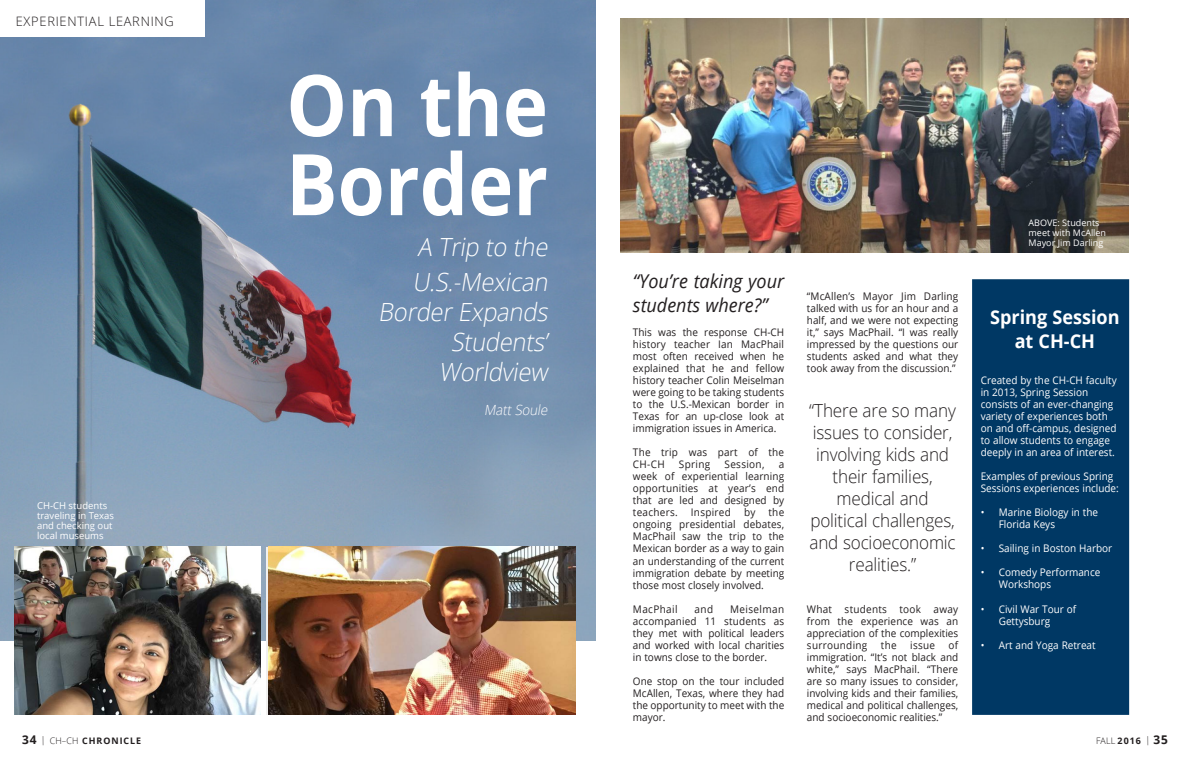
<style>
.page{position:relative;width:1191px;height:766px;background:#fff}
.page>*{position:absolute;margin:0;border:0;box-sizing:border-box;transform-origin:0 0}
.t1{font:700 85px/79px "Open Sans";color:#fff;scale:.9 1}
.t2{font:italic 300 25px/30px "Open Sans";color:#fff;text-align:right;scale:.95 1}
.Main_Text{font:italic 19px/24px "Open Sans";color:#231f20;scale:.95 1}
.t3{font:700 19px "Open Sans";color:#fff;scale:.95 1}
.t4{font:300 18px/22px "Open Sans";letter-spacing:-.01em;color:#231f20;text-align:center;scale:.95 1}
.t5{font:italic 300 14px "Open Sans";color:#fff;scale:.95 1}
.t6{font:300 13px "Open Sans";letter-spacing:.05em;color:#231f20}
.Main_Text_-_second_p{font:10.5px/12px "Open Sans";color:#231f20;text-align:justify;scale:.95 1}
.t7{font:10.5px/12px "Open Sans";color:#fff;scale:.95 1}
.Main_Text_-_second_p-2{font:10.5px/12px "Open Sans";letter-spacing:.02em;color:#231f20;scale:.95 1}
.Main_Text_-_second_p-3{font:10.5px "Open Sans";letter-spacing:.03em;color:#231f20;scale:.95 1}
.Main_Text_-_second_p-4{font:10.5px "Open Sans";letter-spacing:.04em;color:#231f20;scale:.95 1}
.Photo_caption{font:9.5px/10px "Open Sans";color:#fff}
.Photo_caption-2{font:9px/10px "Open Sans";color:#fff}
.t8{font:700 9px "Open Sans";color:#231f20}
.t9{font:300 9px "Open Sans";color:#231f20}
.s1{font-size:12px}
.s2{font-weight:300}
.s3{font-weight:700}
.s4{font-weight:700;font-size:12px}
</style>
<div class="page">
<img style="left:620px;top:19px;width:508px;height:233px">
<div style="left:972px;top:279px;width:157px;height:435px;background:#003864;border:2px solid #003864"></div>
<img style="left:0;top:0;width:595px;height:640px">
<img style="left:268px;top:547px;width:307px;height:167px">
<img style="left:14px;top:547px;width:247px;height:167px">
<div style="left:0;top:0;width:204px;height:36px;background:#fff"></div>
<p class="t6" style="left:16px;top:12px;width:160px">EXPERIENTIAL LEARNING</p>
<p class="Photo_caption" style="left:37px;top:500px;width:78px">CH-CH students traveling in Texas and checking out local museums</p>
<p class="t1" style="left:286px;top:64px;width:292px">On the<br>Border</p>
<p class="t2" style="left:417px;top:231px;width:144px">A Trip to the</p>
<p class="t2" style="left:378px;top:266px;width:185px">U.S.-Mexican<br>BorderExpands<br>Students’<br>Worldview</p>
<p class="t5" style="left:484px;top:400px;width:71px">MattSoule</p>
<p class="Main_Text" style="left:633px;top:269px;width:161px">“You’re taking your students where?”</p>
<p class="Main_Text_-_second_p" style="left:633px;top:326px;width:161px">This was the response CH-CH history teacher Ian MacPhail most often received when he explained that he and fellow history teacher Colin Meiselman were going to be taking students to the U.S.-Mexican border in Texas for an up-close look at immigration issues in America.</p>
<p class="Main_Text_-_second_p-2" style="left:633px;top:446px;width:161px">The trip was part of the<br>CH-CH</p>
<p class="Main_Text_-_second_p" style="left:679px;top:458px;width:34px">Spring</p>
<p class="Main_Text_-_second_p-3" style="left:724px;top:457px;width:43px">Session,</p>
<p class="Main_Text_-_second_p" style="left:633px;top:458px;width:161px;text-indent:146px">a week of experiential learning opportunities at year’s end that are led and designed by teachers. Inspired by the ongoing presidential debates, MacPhail saw the trip to the Mexican border as a way to gain an understanding of the current immigration debate by meeting those most closely involved.</p>
<p class="Main_Text_-_second_p-4" style="left:633px;top:601px;width:49px">MacPhail</p>
<p class="Main_Text_-_second_p" style="left:694px;top:602px;width:21px">and</p>
<p class="Main_Text_-_second_p" style="left:633px;top:602px;width:161px;text-indent:97px">Meiselman accompanied 11 students as they met with political leaders and worked with local charities in towns close to the border.</p>
<p class="Main_Text_-_second_p" style="left:633px;top:674px;width:161px">One stop on the tour included McAllen, Texas, where they had the opportunity to meet with the mayor.</p>
<p class="Main_Text_-_second_p" style="left:807px;top:290px;width:161px">“McAllen’s Mayor Jim Darling talked with us for an hour and a half, and we were not expecting it,” says MacPhail. “I was really impressed by the questions our students asked and what they took away from the discussion.”</p>
<p class="t4" style="left:809px;top:399px;width:156px">“There are so many issues to consider, involving kids and their families, medical and political challenges, and socioeconomic realities.”</p>
<p class="Main_Text_-_second_p" style="left:807px;top:602px;width:161px">What students took away from the experience was an appreciation of the complexities surrounding</p>
<p class="Main_Text_-_second_p" style="left:807px;top:638px;width:161px;text-indent:142px">of immigration. “It’s not black and white,” says MacPhail. “There are so many issues to consider, involving kids and their families, medical and political challenges, and socioeconomic realities.”</p>
<p class="Main_Text_-_second_p" style="left:881px;top:638px;width:18px">the</p>
<p class="Main_Text_-_second_p" style="left:910px;top:638px;width:28px">issue</p>
<p class="Photo_caption-2" style="left:1028px;top:218px;width:79px">ABOVE: Students meet with McAllen<br>Mayor Jim Darling</p>
<p class="t3" style="left:990px;top:304px;width:138px">Spring Session</p>
<p class="t3" style="left:1014px;top:328px;width:86px">at CH-CH</p>
<p class="t7" style="left:980px;top:374px;width:145px">Created by the CH-CH faculty in 2013, Spring Session consists of an ever-changing variety of experiences both on and off-campus, designed to allow students to engage deeply in an area of interest.</p>
<p class="t7" style="left:980px;top:470px;width:147px">Examples of previous Spring<br>Sessions experiences include:</p>
<p class="t7" style="left:998px;top:506px;width:106px;text-indent:-18px">• Marine Biology in the<br>Florida Keys</p>
<p class="t7" style="left:980px;top:542px;width:140px">• Sailing in Boston Harbor</p>
<p class="t7" style="left:998px;top:566px;width:108px;text-indent:-18px">• Comedy Performance<br>Workshops</p>
<p class="t7" style="left:998px;top:602px;width:83px;text-indent:-18px">• Civil War Tour of<br>Gettysburg</p>
<p class="t7" style="left:980px;top:638px;width:122px">• Art and Yoga Retreat</p>
<p class="t8" style="left:22px;top:733px;width:121px"><span class="s1">34</span> <span class="s2">| CH–CH</span> CHRONICLE</p>
<p class="t9" style="left:1096px;top:734px;width:74px">FALL <span class="s3">2016</span> | <span class="s4">35</span></p>
</div>
